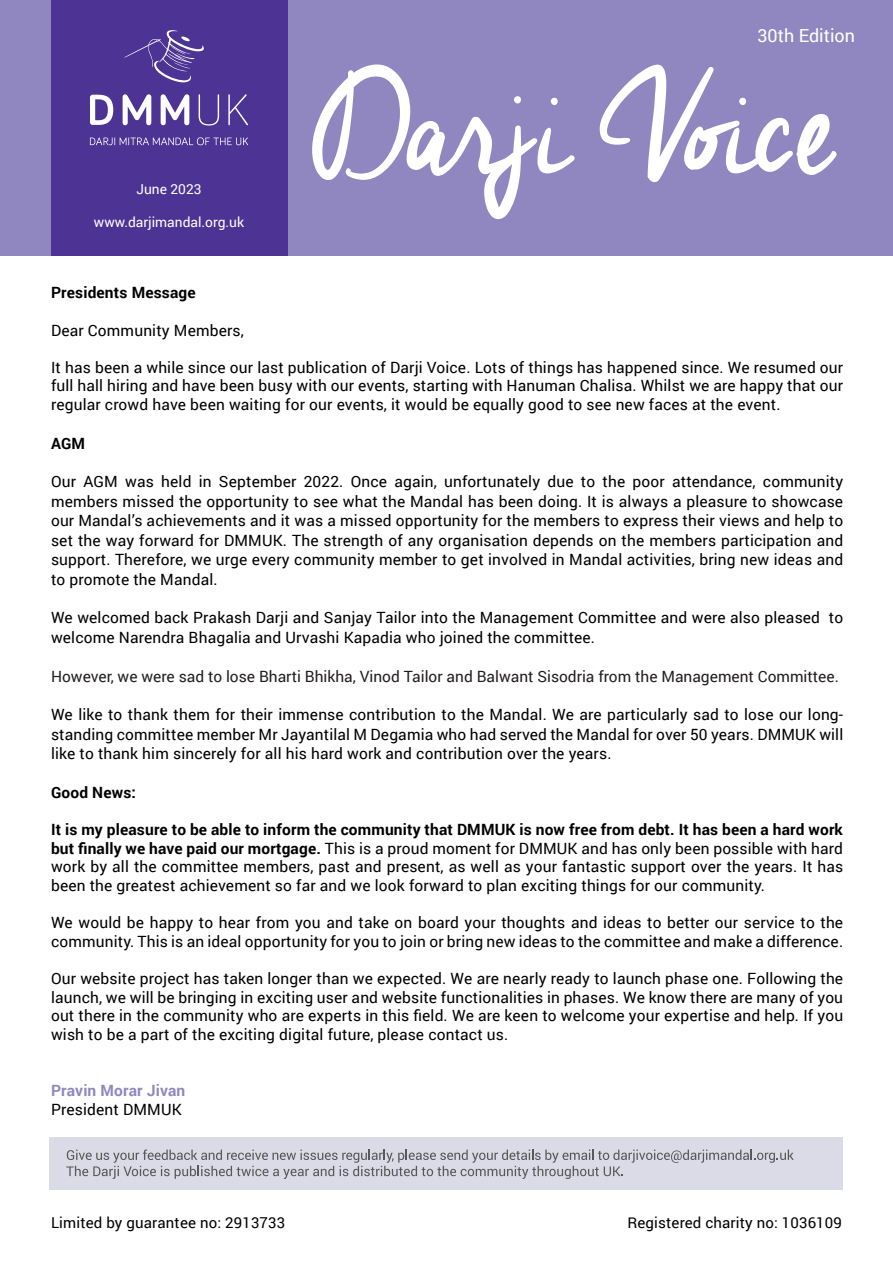
<style>
.page{position:relative;width:893px;height:1263px;background:#fff}
.page>*{position:absolute;margin:0;border:0;box-sizing:border-box;transform-origin:0 0}
.t1{font:18px "Roboto";color:#fff}
.t2{font:15.6px/18.6px "Roboto";letter-spacing:.01em;color:#000;text-align:justify}
.t3{font:15.6px "Roboto";color:#231f20}
.t4{font:700 15.6px "Roboto";letter-spacing:.01em;color:#000}
.t5{font:700 15.6px "Roboto";letter-spacing:.01em;color:#9087c0}
.t6{font:15px "Roboto";letter-spacing:.01em;color:#000}
.t7{font:13.8px "Roboto";color:#fff}
.s1{font-weight:700}
</style>
<div class="page">
<div style="left:0;top:0;width:893px;height:256px;background:#9087c0"></div>
<svg style="left:312px;top:64px;width:263px;height:155px"></svg>
<svg style="left:600px;top:65px;width:237px;height:117px"></svg>
<div style="left:51px;top:0;width:236px;height:256px;background:#4d3394"></div>
<svg style="left:90px;top:137px;width:158px;height:8px"></svg>
<svg style="left:90px;top:95px;width:23px;height:30px"></svg>
<svg style="left:123px;top:94px;width:28px;height:31px"></svg>
<svg style="left:161px;top:94px;width:28px;height:31px"></svg>
<svg style="left:199px;top:94px;width:20px;height:32px"></svg>
<svg style="left:228px;top:94px;width:20px;height:31px"></svg>
<svg style="left:124px;top:30px;width:80px;height:53px"></svg>
<div style="left:50px;top:1137px;width:793px;height:52px;background:#dbdbe7"></div>
<svg style="left:66px;top:1149px;width:728px;height:30px"></svg>
<p class="t7" style="left:137px;top:180px;width:66px">June 2023</p>
<p class="t7" style="left:94px;top:213px;width:152px">www.darjimandal.org.uk</p>
<p class="t1" style="left:757px;top:23px;width:99px">30th Edition</p>
<p class="t4" style="left:51px;top:282px;width:146px">Presidents Message</p>
<p class="t2" style="left:51px;top:320px;width:194px">Dear Community Members,</p>
<p class="t2" style="left:51px;top:357px;width:794px">It has been a while since our last publication of Darji Voice. Lots of things has happened since. We resumed our full hall hiring and have been busy with our events, starting with Hanuman Chalisa. Whilst we are happy that our regular crowd have been waiting for our events, it would be equally good to see new faces at the event.</p>
<p class="t4" style="left:51px;top:432px;width:36px">AGM</p>
<p class="t2" style="left:51px;top:472px;width:794px;line-height:19.4px">Our AGM was held in September 2022. Once again, unfortunately due to the poor attendance, community members missed the opportunity to see what the Mandal has been doing. It is always a pleasure to showcase our Mandal’s achievements and it was a missed opportunity for the members to express their views and help to set the way forward for DMMUK. The strength of any organisation depends on the members participation and support. Therefore, we urge every community member to get involved in Mandal activities, bring new ideas and to promote the Mandal.</p>
<p class="t2" style="left:51px;top:607px;width:794px;line-height:19.4px">We welcomed back Prakash Darji and Sanjay Tailor into the Management Committee and were also pleased to welcome Narendra Bhagalia and Urvashi Kapadia who joined the committee.</p>
<p class="t3" style="left:51px;top:665px;width:789px">However, we were sad to lose Bharti Bhikha, Vinod Tailor and Balwant Sisodria from the Management Committee.</p>
<p class="t2" style="left:51px;top:704px;width:794px;line-height:19.4px">We like to thank them for their immense contribution to the Mandal. We are particularly sad to lose our long&shy;standing committee member Mr Jayantilal M Degamia who had served the Mandal for over 50 years. DMMUK will like to thank him sincerely for all his hard work and contribution over the years.</p>
<p class="t4" style="left:51px;top:781px;width:86px">Good News:</p>
<p class="t2" style="left:51px;top:820px;width:794px"><span class="s1">It is my pleasure to be able to inform the community that DMMUK is now free from debt. It has been a hard work but finally we have paid our mortgage.</span> This is a proud moment for DMMUK and has only been possible with hard work by all the committee members, past and present, as well as your fantastic support over the years. It has been the greatest achievement so far and we look forward to plan exciting things for our community.</p>
<p class="t2" style="left:51px;top:913px;width:794px">We would be happy to hear from you and take on board your thoughts and ideas to better our service to the community. This is an ideal opportunity for you to join or bring new ideas to the committee and make a difference.</p>
<p class="t2" style="left:51px;top:969px;width:794px">Our website project has taken longer than we expected. We are nearly ready to launch phase one. Following the launch, we will be bringing in exciting user and website functionalities in phases. We know there are many of you out there in the community who are experts in this field. We are keen to welcome your expertise and help. If you wish to be a part of the exciting digital future, please contact us.</p>
<p class="t5" style="left:51px;top:1079px;width:136px">Pravin Morar Jivan</p>
<p class="t2" style="left:51px;top:1099px;width:132px">President DMMUK</p>
<p class="t6" style="left:51px;top:1212px;width:236px">Limited by guarantee no: 2913733</p>
<p class="t6" style="left:627px;top:1212px;width:216px">Registered charity no: 1036109</p>
</div>
